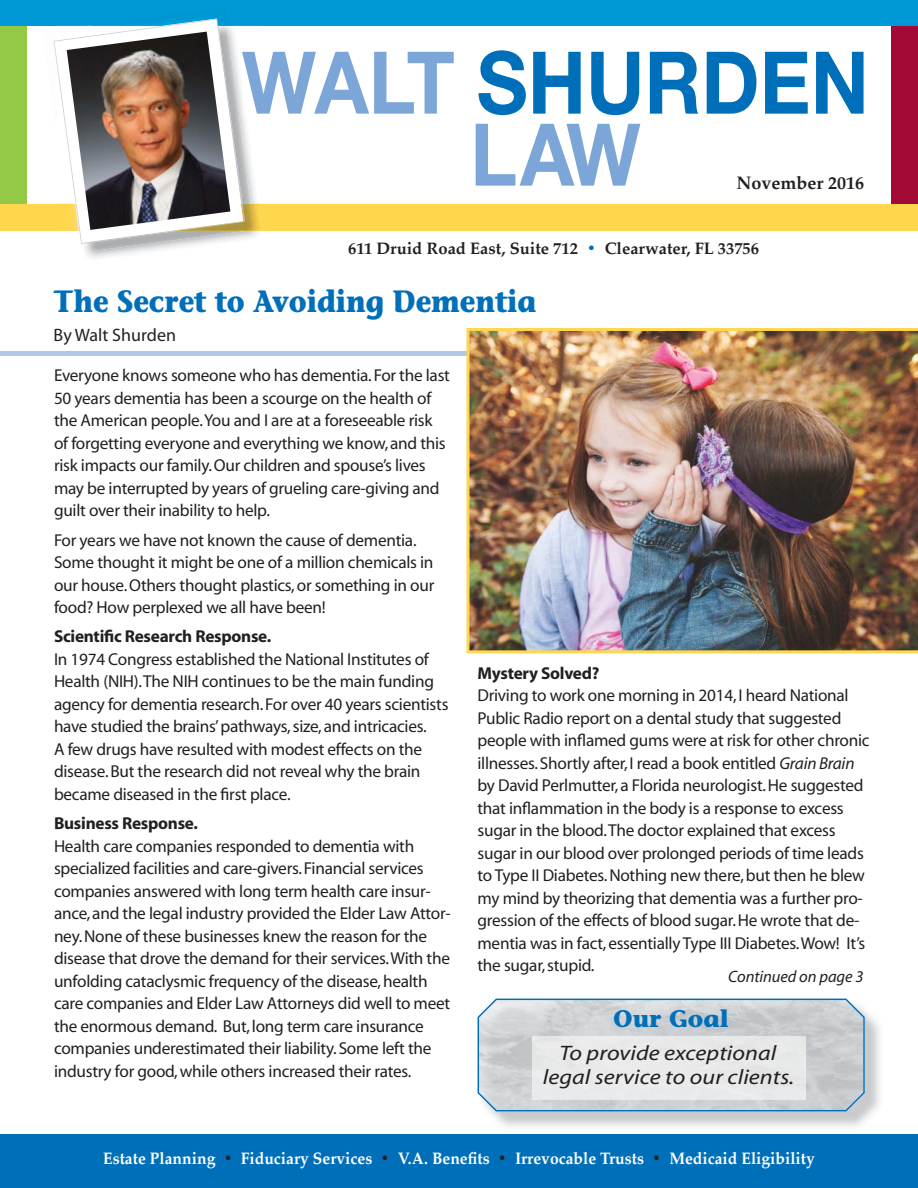
<style>
.page{position:relative;width:918px;height:1188px;background:#fff}
.page>*{position:absolute;margin:0;border:0;box-sizing:border-box;transform-origin:0 0}
.t1{font:700 86.55px/72px "Helvetica Neue";color:#7da6d8;text-align:center;scale:.91 1}
.t2{font:700 30.75px "Stone Informal";letter-spacing:-.005em;color:#006fba;scale:.9 1}
.t3{font:700 24px "Stone Informal";color:#006fba}
.t4{font:italic 21px/24px "Myriad";color:#231f20;text-align:center;scale:1.15 1}
.t5{font:18px "Myriad";color:#231f20}
.t6{font:700 18px "Palatino";color:#231f20}
.t7{font:17.25px/22.5px "Myriad";letter-spacing:-.015em;color:#231f20}
.t8{font:700 17.25px "Myriad";letter-spacing:-.015em;color:#231f20}
.t9{font:700 16.5px "Palatino";color:#fff;scale:.95 1}
.t10{font:700 16.5px "Palatino";color:#231f20}
.t11{font:italic 16.5px "Myriad";letter-spacing:-.005em;color:#231f20}
.s1{color:#006fba}
.s2{font-style:italic}
.s3{color:#231f20}
</style>
<div class="page">
<div style="left:0;top:1134px;width:918px;height:54px;background:#006fba"></div>
<svg style="left:478px;top:999px;width:387px;height:113px;background:#c4cdd3"></svg>
<div style="left:532px;top:1036px;width:274px;height:64px;background:#e8e9ea"></div>
<div style="left:0;top:351px;width:490px;height:5px;background:#b0c6e7"></div>
<div style="left:891px;top:15px;width:27px;height:200px;background:#a20a35"></div>
<div style="left:0;top:20px;width:26px;height:184px;background:#94c947"></div>
<div style="left:0;top:0;width:918px;height:26px;background:#0098d6"></div>
<div style="left:0;top:204px;width:918px;height:27px;background:#ffd74f"></div>
<img style="left:87px;top:25px;width:174px;height:233px">
<img style="left:251px;top:52px;width:10px;height:62px">
<img style="left:254px;top:204px;width:7px;height:27px">
<img style="left:84px;top:26px;width:167px;height:228px">
<img style="left:245px;top:204px;width:9px;height:27px">
<img style="left:243px;top:204px;width:2px;height:27px">
<img style="left:54px;top:19px;width:189px;height:224px">
<img style="left:466px;top:328px;width:452px;height:325px">
<h1 class="t1" style="left:242px;top:55px;width:691px">WALT <span class="s1">SHURDEN<br></span>LAW</h1>
<p class="t6" style="left:737px;top:174px;width:129px">November 2016</p>
<p class="t10" style="left:348px;top:241px;width:412px">611 Druid Road East, Suite 712 <span class="s1">•</span> Clearwater, FL 33756</p>
<h2 class="t2" style="left:54px;top:289px;width:538px">The Secret to Avoiding Dementia</h2>
<p class="t5" style="left:54px;top:328px;width:124px">By Walt Shurden</p>
<p class="t7" style="left:54px;top:366px;width:397px">Everyone knows someone who has dementia. For the last 50 years dementia has been a scourge on the health of the American people. You and I are at a foreseeable risk of forgetting everyone and everything we know, and this risk impacts our family. Our children and spouse’s lives may be interrupted by years of grueling care-giving and guilt over their inability to help.</p>
<p class="t7" style="left:54px;top:530px;width:382px">For years we have not known the cause of dementia.<br>Some thought it might be one of a million chemicals in our house. Others thought plastics, or something in our food? How perplexed we all have been!</p>
<p class="t8" style="left:54px;top:630px;width:219px">Scientific Research Response.</p>
<p class="t7" style="left:54px;top:649px;width:396px">In 1974 Congress established the National Institutes of Health (NIH). The NIH continues to be the main funding agency for dementia research. For over 40 years scientists have studied the brains’ pathways, size, and intricacies.<br>A few drugs have resulted with modest effects on the disease. But the research did not reveal why the brain became diseased in the first place.</p>
<p class="t8" style="left:54px;top:817px;width:146px">Business Response.</p>
<p class="t7" style="left:54px;top:836px;width:398px">Health care companies responded to dementia with specialized facilities and care-givers. Financial services companies answered with long term health care insur&shy;ance, and the legal industry provided the Elder Law Attor&shy;ney. None of these businesses knew the reason for the disease that drove the demand for their services. With the unfolding cataclysmic frequency of the disease, health care companies and Elder Law Attorneys did well to meet the enormous demand. But, long term care insurance companies underestimated their liability. Some left the industry for good, while others increased their rates.</p>
<p class="t8" style="left:478px;top:667px;width:123px">Mystery Solved?</p>
<p class="t7" style="left:478px;top:686px;width:394px">Driving to work one morning in 2014, I heard National Public Radio report on a dental study that suggested people with inflamed gums were at risk for other chronic illnesses. Shortly after, I read a book entitled <span class="s2">Grain Brain </span>by David Perlmutter, a Florida neurologist. He suggested that inflammation in the body is a response to excess sugar in the blood. The doctor explained that excess sugar in our blood over prolonged periods of time leads to Type II Diabetes. Nothing new there, but then he blew my mind by theorizing that dementia was a further pro&shy;gression of the effects of blood sugar. He wrote that de&shy;mentia was in fact, essentially Type III Diabetes. Wow! It’s the sugar, stupid.</p>
<p class="t11" style="left:728px;top:971px;width:137px">Continued on page 3</p>
<h3 class="t3" style="left:613px;top:1009px;width:117px">Our Goal</h3>
<p class="t4" style="left:543px;top:1043px;width:220px">To provide exceptional legal service to our clients.</p>
<p class="t9" style="left:103px;top:1151px;width:751px">Estate Planning <span class="s3">•</span> Fiduciary Services <span class="s3">•</span> V.A. Benefits <span class="s3">•</span> Irrevocable Trusts <span class="s3">•</span> Medicaid Eligibility</p>
</div>
